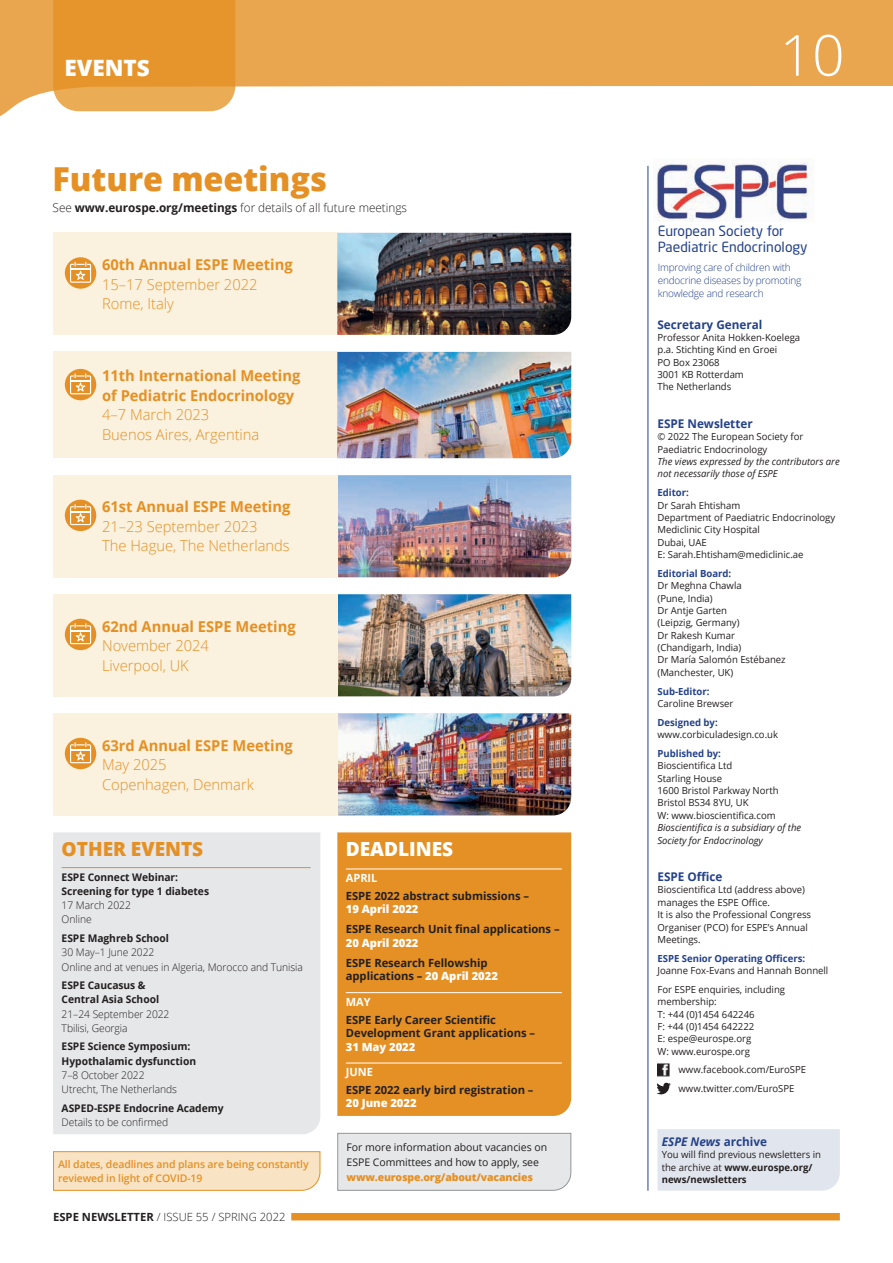
<style>
.page{position:relative;width:893px;height:1263px;background:#fff}
.page>*{position:absolute;margin:0;border:0;box-sizing:border-box;transform-origin:0 0}
.t1{font:300 56.7px "Open Sans";color:#fff}
.t2{font:800 33px "Open Sans";color:#e59024}
.t3{font:800 22.5px "Open Sans";color:#fff}
.t4{font:800 19.5px "Open Sans";color:#e59024}
.t5{font:800 19.5px "Open Sans";color:#fff}
.t6{font:300 15px/19.5px "Open Sans";color:#e59024}
.t7{font:700 15px/19.5px "Open Sans";color:#e59024}
.t8{font:13.8px/16.5px "Neo Sans W1 G";color:#24418a}
.t9{font:300 12px "Open Sans";color:#231f20}
.t10{font:700 12px "Open Sans";color:#24418a}
.t11{font:italic 700 12px "Open Sans";color:#24418a}
.t12{font:700 11.25px/13.5px "Open Sans";letter-spacing:-.005em;color:#231f20}
.t13{font:800 11.25px "Open Sans";letter-spacing:-.005em;color:#fff}
.t14{font:300 11.25px "Open Sans";color:#231f20}
.t15{font:700 11.25px "Open Sans";color:#fff}
.t16{font:300 10.5px/14.2px "Open Sans";letter-spacing:-.005em;color:#231f20}
.t17{font:700 10.5px/14.2px "Open Sans";letter-spacing:-.005em;color:#231f20}
.t18{font:600 10.5px/13.5px "Open Sans";letter-spacing:-.01em;color:#e59024}
.t19{font:10.5px/15px "Open Sans";letter-spacing:-.005em;color:#231f20}
.t20{font:800 10.5px "Open Sans";letter-spacing:-.015em;color:#e59024}
.t21{font:300 10.05px/12.9px "Open Sans";letter-spacing:-.02em;color:#24418a}
.t22{font:9.75px/12.3px "Open Sans";color:#231f20}
.t23{font:italic 9.75px/12.3px "Open Sans";color:#231f20}
.t24{font:700 9.75px "Open Sans";color:#24418a}
.s1{font-weight:700}
.s2{font-weight:800;color:#fff}
.s3{font-style:normal}
</style>
<div class="page">
<svg style="left:0;top:0;width:893px;height:117px;fill:#eaa64f"></svg>
<hr style="left:648px;top:166px;width:1px;height:1025px;background:#24418a">
<svg style="left:656px;top:1083px;width:15px;height:11px"></svg>
<svg style="left:657px;top:1063px;width:12px;height:13px"></svg>
<img style="left:656px;top:158px;width:158px;height:63px">
<div style="left:291px;top:1213px;width:549px;height:7px;background:#e59024"></div>
<img style="left:337px;top:475px;width:234px;height:102px">
<img style="left:337px;top:594px;width:234px;height:102px">
<img style="left:337px;top:713px;width:234px;height:102px">
<div style="left:53px;top:475px;width:284px;height:102px;background:#faf1de"></div>
<div style="left:53px;top:594px;width:284px;height:102px;background:#faf1de"></div>
<div style="left:53px;top:713px;width:284px;height:102px;background:#faf1de"></div>
<div style="left:53px;top:233px;width:284px;height:102px;background:#faf1de"></div>
<div style="left:657px;top:1129px;width:183px;height:62px;background:#e1e5ed"></div>
<svg style="left:65px;top:500px;width:31px;height:31px"></svg>
<svg style="left:70px;top:504px;width:21px;height:21px"></svg>
<svg style="left:65px;top:619px;width:31px;height:31px"></svg>
<svg style="left:70px;top:623px;width:21px;height:21px"></svg>
<svg style="left:65px;top:738px;width:31px;height:31px"></svg>
<svg style="left:70px;top:742px;width:21px;height:21px"></svg>
<svg style="left:65px;top:257px;width:31px;height:32px"></svg>
<svg style="left:70px;top:262px;width:21px;height:21px"></svg>
<div style="left:337px;top:832px;width:234px;height:284px;background:#e59024"></div>
<hr style="left:346px;top:869px;width:216px;height:1px;background:#fff">
<hr style="left:346px;top:992px;width:216px;height:1px;background:#fff">
<hr style="left:346px;top:1063px;width:216px;height:1px;background:#fff">
<svg style="left:53px;top:1151px;width:268px;height:40px;background:#f6dfbb"></svg>
<div style="left:53px;top:832px;width:267px;height:302px;background:#e6e7e9"></div>
<hr style="left:62px;top:867px;width:249px;height:1px;background:#e59024">
<img style="left:337px;top:233px;width:234px;height:102px">
<div style="left:53px;top:352px;width:284px;height:106px;background:#faf1de"></div>
<svg style="left:65px;top:369px;width:31px;height:31px"></svg>
<svg style="left:70px;top:373px;width:21px;height:21px"></svg>
<svg style="left:337px;top:1132px;width:235px;height:59px;background:#e3e4e6"></svg>
<img style="left:337px;top:352px;width:234px;height:106px">
<h3 class="t3" style="left:64px;top:51px;width:87px">EVENTS</h3>
<h2 class="t2" style="left:53px;top:154px;width:276px">Future meetings</h2>
<p class="t9" style="left:53px;top:199px;width:356px">See <span class="s1">www.eurospe.org/meetings</span> for details of all future meetings</p>
<h3 class="t7" style="left:102px;top:254px;width:192px">60th Annual ESPE Meeting</h3>
<h3 class="t6" style="left:102px;top:274px;width:157px">15–17 September 2022<br>Rome, Italy</h3>
<h3 class="t7" style="left:102px;top:366px;width:200px">11th International Meeting of Pediatric Endocrinology</h3>
<h3 class="t6" style="left:102px;top:405px;width:159px">4–7 March 2023<br>Buenos Aires, Argentina</h3>
<h3 class="t7" style="left:102px;top:497px;width:190px">61st Annual ESPE Meeting</h3>
<h3 class="t6" style="left:102px;top:516px;width:189px">21–23 September 2023<br>The Hague, The Netherlands</h3>
<h3 class="t7" style="left:102px;top:616px;width:195px">62nd Annual ESPE Meeting</h3>
<h3 class="t6" style="left:102px;top:635px;width:108px">November 2024<br>Liverpool, UK</h3>
<h3 class="t7" style="left:102px;top:735px;width:192px">63rd Annual ESPE Meeting</h3>
<h3 class="t6" style="left:102px;top:754px;width:153px">May 2025<br>Copenhagen, Denmark</h3>
<h3 class="t4" style="left:62px;top:834px;width:143px">OTHER EVENTS</h3>
<p class="t17" style="left:62px;top:869px;width:149px">ESPE Connect Webinar:<br>Screening for type 1 diabetes</p>
<p class="t16" style="left:62px;top:898px;width:71px">17 March 2022<br>Online</p>
<p class="t17" style="left:62px;top:931px;width:109px">ESPE Maghreb School</p>
<p class="t16" style="left:62px;top:945px;width:243px">30 May–1 June 2022<br>Online and at venues in Algeria, Morocco and Tunisia</p>
<p class="t17" style="left:62px;top:978px;width:99px">ESPE Caucasus &amp;<br>Central Asia School</p>
<p class="t16" style="left:62px;top:1006px;width:109px">21–24 September 2022<br>Tbilisi, Georgia</p>
<p class="t17" style="left:62px;top:1039px;width:136px">ESPE Science Symposium:<br>Hypothalamic dysfunction</p>
<p class="t16" style="left:62px;top:1067px;width:117px">7–8 October 2022<br>Utrecht, The Netherlands</p>
<p class="t17" style="left:62px;top:1100px;width:164px">ASPED-ESPE Endocrine Academy</p>
<p class="t16" style="left:62px;top:1114px;width:108px">Details to be confirmed</p>
<p class="t18" style="left:58px;top:1157px;width:252px">All dates, deadlines and plans are being constantly reviewed in light of COVID-19</p>
<p class="t14" style="left:53px;top:1209px;width:234px"><span class="s1">ESPE NEWSLETTER</span> / ISSUE 55 / SPRING 2022</p>
<h3 class="t5" style="left:346px;top:834px;width:109px">DEADLINES</h3>
<p class="t15" style="left:346px;top:870px;width:33px">APRIL</p>
<p class="t12" style="left:346px;top:889px;width:185px">ESPE 2022 abstract submissions –</p>
<p class="t13" style="left:346px;top:901px;width:74px">19 April 2022</p>
<p class="t12" style="left:346px;top:922px;width:215px">ESPE Research Unit final applications –</p>
<p class="t13" style="left:346px;top:934px;width:74px">20 April 2022</p>
<p class="t12" style="left:346px;top:955px;width:154px">ESPE Research Fellowship applications – <span class="s2">20 April 2022</span></p>
<p class="t15" style="left:346px;top:994px;width:26px">MAY</p>
<p class="t12" style="left:346px;top:1012px;width:191px">ESPE Early Career Scientific<br>Development Grant applications –</p>
<p class="t13" style="left:346px;top:1038px;width:71px">31 May 2022</p>
<p class="t15" style="left:346px;top:1064px;width:29px">JUNE</p>
<p class="t12" style="left:346px;top:1083px;width:189px">ESPE 2022 early bird registration –</p>
<p class="t13" style="left:346px;top:1095px;width:72px">20 June 2022</p>
<p class="t19" style="left:347px;top:1139px;width:202px">For more information about vacancies on<br>ESPE Committees and how to apply, see</p>
<p class="t20" style="left:347px;top:1169px;width:188px">www.eurospe.org/about/vacancies</p>
<h1 class="t1" style="left:780px;top:16px;width:66px">10</h1>
<h3 class="t8" style="left:658px;top:222px;width:151px">European Society for<br>Paediatric Endocrinology</h3>
<p class="t21" style="left:658px;top:260px;width:145px">Improving care of children with endocrine diseases by promoting knowledge and research</p>
<p class="t10" style="left:657px;top:316px;width:106px">Secretary General</p>
<p class="t22" style="left:657px;top:331px;width:144px">Professor Anita Hokken-Koelega p.a. Stichting Kind en Groei<br>PO Box 23068<br>3001 KB Rotterdam<br>The Netherlands</p>
<p class="t10" style="left:657px;top:415px;width:97px">ESPE Newsletter</p>
<p class="t22" style="left:657px;top:430px;width:147px">© 2022 The European Society for<br>Paediatric Endocrinology</p>
<p class="t23" style="left:657px;top:455px;width:184px">The views expressed by the contributors are not necessarily those of ESPE</p>
<p class="t24" style="left:657px;top:486px;width:33px">Editor:</p>
<p class="t22" style="left:657px;top:499px;width:179px">Dr Sarah Ehtisham<br>Department of Paediatric Endocrinology<br>Mediclinic City Hospital<br>Dubai, UAE<br>E: Sarah.Ehtisham@mediclinic.ae</p>
<p class="t24" style="left:657px;top:566px;width:75px">Editorial Board:</p>
<p class="t22" style="left:657px;top:579px;width:130px">Dr Meghna Chawla<br>(Pune, India)<br>Dr Antje Garten<br>(Leipzig, Germany)<br>Dr Rakesh Kumar (Chandigarh, India)<br>Dr María Salomón Estébanez (Manchester, UK)</p>
<p class="t24" style="left:657px;top:684px;width:53px">Sub-Editor:</p>
<p class="t22" style="left:657px;top:697px;width:77px">Caroline Brewser</p>
<p class="t24" style="left:657px;top:715px;width:62px">Designed by:</p>
<p class="t22" style="left:657px;top:728px;width:122px">www.corbiculadesign.co.uk</p>
<p class="t24" style="left:657px;top:746px;width:65px">Published by:</p>
<p class="t22" style="left:657px;top:759px;width:123px">Bioscientifica Ltd<br>Starling House<br>1600 Bristol Parkway North<br>Bristol BS34 8YU, UK<br>W: www.bioscientifica.com</p>
<p class="t23" style="left:657px;top:821px;width:145px">Bioscientifica is a subsidiary of the<br>Society for Endocrinology</p>
<p class="t10" style="left:657px;top:868px;width:66px">ESPE Office</p>
<p class="t22" style="left:657px;top:883px;width:155px">Bioscientifica Ltd (address above) manages the ESPE Office.<br>It is also the Professional Congress<br>Organiser (PCO) for ESPE’s Annual<br>Meetings.</p>
<p class="t24" style="left:657px;top:951px;width:149px">ESPE Senior Operating Officers:</p>
<p class="t22" style="left:657px;top:961px;width:172px;line-height:18.8px">Joanne Fox-Evans and Hannah Bonnell<br>For ESPE enquiries, including</p>
<p class="t22" style="left:657px;top:995px;width:99px">membership:<br>T: +44 (0)1454 642246<br>F: +44 (0)1454 642222<br>E: espe@eurospe.org<br>W: www.eurospe.org</p>
<p class="t22" style="left:678px;top:1060px;width:129px;line-height:18.8px">www.facebook.com/EuroSPE www.twitter.com/EuroSPE</p>
<p class="t11" style="left:662px;top:1133px;width:107px">ESPE News <span class="s3">archive</span></p>
<p class="t22" style="left:662px;top:1148px;width:161px">You will find previous newsletters in the archive at <span class="s1">www.eurospe.org/ news/newsletters</span></p>
</div>
